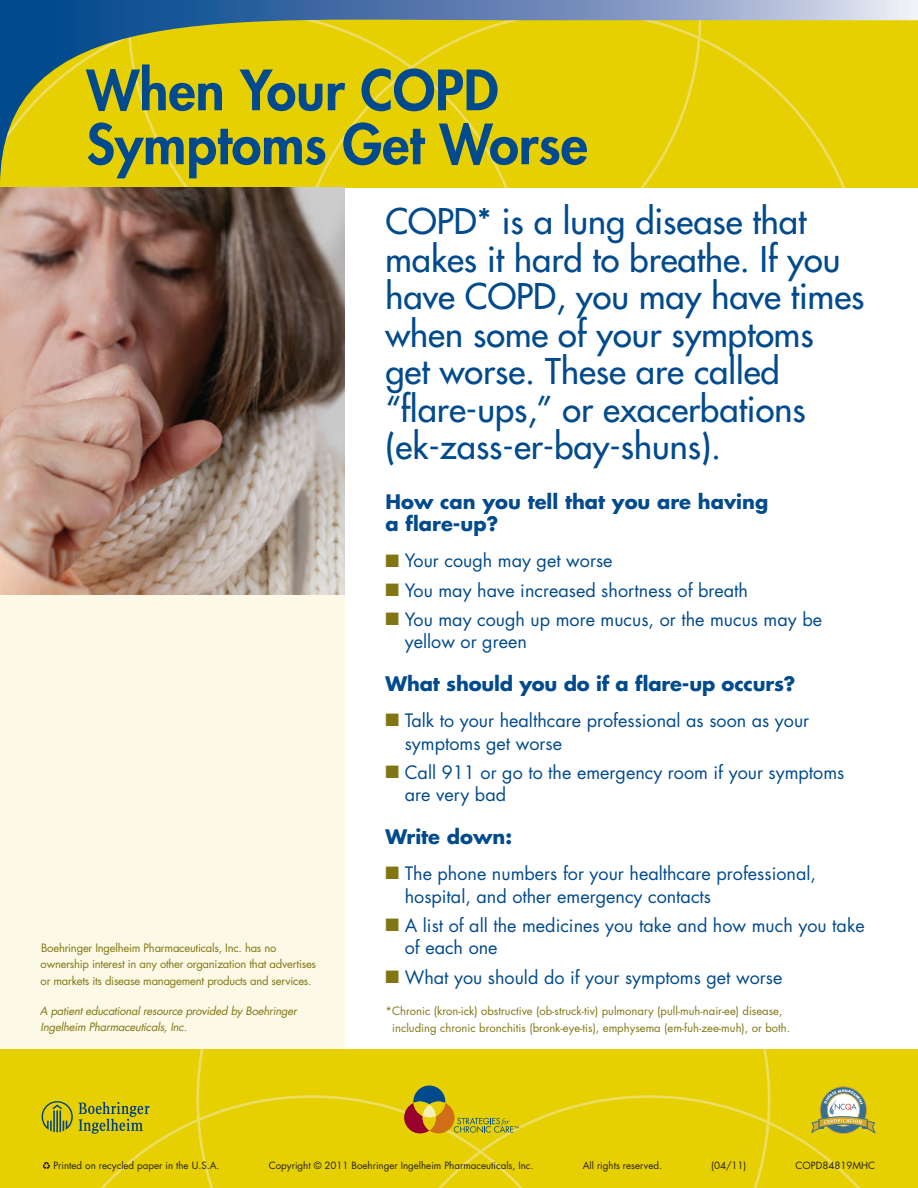
<style>
.page{position:relative;width:918px;height:1188px;background:#fff}
.page>*{position:absolute;margin:0;border:0;box-sizing:border-box;transform-origin:0 0}
.t1{font:800 54px/54px "Futura";color:#004a8d}
.Copy{font:34.5px/37.5px "Futura";color:#004a8d}
.t2{font:700 19.5px/22.5px "Futura";color:#004a8d}
.bullets{font:18px/22.5px "Futura";color:#004a8d}
.bullets-2{font:11.25px/16.5px "Futura";color:#817613}
.bullets-3{font:11.25px/16.5px "Futura";letter-spacing:-.02em;color:#817613}
.t3{font:italic 11.25px/16.5px "Futura";letter-spacing:-.02em;color:#817613}
.t4{font:9.75px "Futura";color:#231f20}
.s1{color:#817613}
</style>
<div class="page">
<div style="left:0;top:187px;width:344px;height:1001px;background:#fcf9e6"></div>
<svg style="left:0;top:0;width:918px;height:187px"></svg>
<div style="left:0;top:1049px;width:918px;height:139px;background:#e7d002"></div>
<svg style="left:599px;top:1095px;width:277px;height:93px"></svg>
<svg style="left:41px;top:1095px;width:558px;height:93px"></svg>
<svg style="left:404px;top:1086px;width:115px;height:47px"></svg>
<svg style="left:42px;top:1101px;width:31px;height:31px"></svg>
<svg style="left:79px;top:1102px;width:71px;height:32px"></svg>
<svg style="left:43px;top:1162px;width:7px;height:7px"></svg>
<img style="left:0;top:187px;width:344px;height:407px">
<svg style="left:812px;top:1089px;width:63px;height:45px"></svg>
<p class="t1" style="left:87px;top:63px;width:503px">When Your COPD<br>Symptoms Get Worse</p>
<p class="bullets-3" style="left:41px;top:940px;width:277px">Boehringer Ingelheim Pharmaceuticals, Inc. has no ownership interest in any other organization that advertises or markets its disease management products and services.</p>
<p class="t3" style="left:40px;top:1003px;width:259px">A patient educational resource provided by Boehringer<br>Ingelheim Pharmaceuticals, Inc.</p>
<p class="Copy" style="left:386px;top:203px;width:480px">COPD* is a lung disease that makes it hard to breathe. If you have COPD, you may have times when some of your symptoms get worse. These are called “flare-ups,” or exacerbations (ek-zass-er-bay-shuns).</p>
<p class="t2" style="left:386px;top:490px;width:384px">How can you tell that you are having a flare-up?</p>
<p class="bullets" style="left:386px;top:550px;width:229px"><span class="s1">■</span> Your cough may get worse</p>
<p class="bullets" style="left:386px;top:579px;width:364px"><span class="s1">■</span> You may have increased shortness of breath</p>
<p class="bullets" style="left:405px;top:608px;width:419px;text-indent:-19px"><span class="s1">■</span> You may cough up more mucus, or the mucus may be yellow or green</p>
<p class="t2" style="left:386px;top:672px;width:412px">What should you do if a flare-up occurs?</p>
<p class="bullets" style="left:405px;top:709px;width:406px;text-indent:-19px"><span class="s1">■</span> Talk to your healthcare professional as soon as your symptoms get worse</p>
<p class="bullets" style="left:405px;top:761px;width:441px;text-indent:-19px"><span class="s1">■</span> Call 911 or go to the emergency room if your symptoms are very bad</p>
<p class="t2" style="left:386px;top:825px;width:128px">Write down:</p>
<p class="bullets" style="left:405px;top:862px;width:413px;text-indent:-19px"><span class="s1">■</span> The phone numbers for your healthcare professional, hospital, and other emergency contacts</p>
<p class="bullets" style="left:405px;top:914px;width:462px;text-indent:-19px"><span class="s1">■</span> A list of all the medicines you take and how much you take of each one</p>
<p class="bullets" style="left:386px;top:966px;width:398px"><span class="s1">■</span> What you should do if your symptoms get worse</p>
<p class="bullets-2" style="left:392px;top:1003px;width:400px;text-indent:-7px">*Chronic (kron-ick) obstructive (ob-struck-tiv) pulmonary (pull-muh-nair-ee) disease, including chronic bronchitis (bronk-eye-tis), emphysema (em-fuh-zee-muh), or both.</p>
<p class="t4" style="left:53px;top:1159px;width:168px">Printed on recycled paper in the U.S.A.</p>
<p class="t4" style="left:269px;top:1159px;width:266px">Copyright © 2011 Boehringer Ingelheim Pharmaceuticals, Inc.</p>
<p class="t4" style="left:583px;top:1159px;width:81px">All rights reserved.</p>
<p class="t4" style="left:711px;top:1159px;width:37px">(04/11)</p>
<p class="t4" style="left:796px;top:1159px;width:81px">COPD84819MHC</p>
</div>
